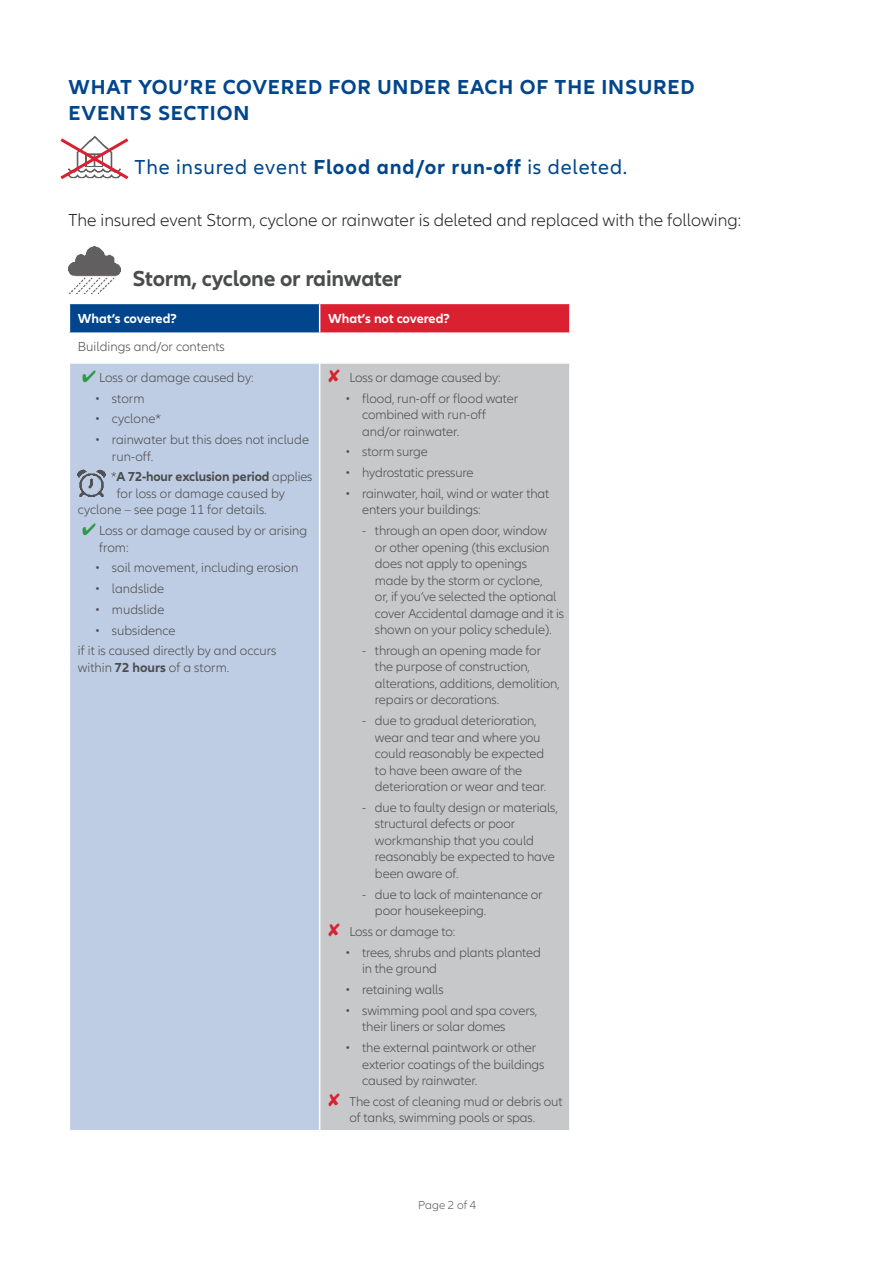
<style>
.page{position:relative;width:895px;height:1263px;background:#fff}
.page>*{position:absolute;margin:0;border:0;box-sizing:border-box;transform-origin:0 0}
.t1{font:700 22.5px "Allianz Neo";letter-spacing:-.01em;color:#4b4c4d}
.t2{font:700 21px/25.5px "Allianz Neo";letter-spacing:.04em;color:#01468c}
.t3{font:21px "Allianz Neo";letter-spacing:.04em;color:#01468c}
.t4{font:300 18px "Allianz Neo";color:#231f20}
.t5{font:300 13.5px/16.5px "Allianz Neo";letter-spacing:-.01em;color:#4b4c4d}
.t6{font:700 13.5px "Allianz Neo";color:#fff}
.t7{font:700 13.5px "Allianz Neo";letter-spacing:-.01em;color:#4b4c4d}
.t8{font:300 12px "Allianz Neo";color:#57585a}
.s1{font-weight:700}
.s2{color:#2d9948}
.s3{font-weight:300}
.s4{color:#da2031}
</style>
<div class="page">
<div style="left:69px;top:303px;width:250px;height:30px;background:#01468c"></div>
<div style="left:319px;top:303px;width:251px;height:30px;background:#da2031"></div>
<div style="left:69px;top:363px;width:250px;height:767px;background:#becde3"></div>
<div style="left:319px;top:363px;width:251px;height:767px;background:#c7c8ca"></div>
<hr style="left:69px;top:303px;width:250px;height:1px;background:#fff">
<hr style="left:319px;top:303px;width:251px;height:1px;background:#fff">
<hr style="left:69px;top:332px;width:250px;height:2px;background:#fff">
<svg style="left:69px;top:304px;width:1px;height:29px"></svg>
<hr style="left:319px;top:332px;width:251px;height:2px;background:#fff">
<svg style="left:319px;top:304px;width:1px;height:29px"></svg>
<svg style="left:569px;top:304px;width:1px;height:29px"></svg>
<hr style="left:69px;top:362px;width:250px;height:2px;background:#fff">
<hr style="left:69px;top:364px;width:1px;height:766px;background:#fff">
<hr style="left:319px;top:362px;width:251px;height:2px;background:#fff">
<hr style="left:319px;top:364px;width:1px;height:766px;background:#fff">
<hr style="left:569px;top:364px;width:1px;height:766px;background:#fff">
<img style="left:78px;top:470px;width:27px;height:27px">
<img style="left:69px;top:247px;width:52px;height:46px">
<svg style="left:60px;top:136px;width:69px;height:44px"></svg>
<h2 class="t2" style="left:69px;top:75px;width:627px">WHAT YOU’RE COVERED FOR UNDER EACH OF THE INSURED<br>EVENTS SECTION</h2>
<h2 class="t3" style="left:135px;top:155px;width:494px">The insured event <span class="s1">Flood and/or run-off</span> is deleted.</h2>
<h3 class="t4" style="left:69px;top:210px;width:674px">The insured event Storm, cyclone or rainwater is deleted and replaced with the following:</h3>
<h1 class="t1" style="left:132px;top:265px;width:271px">Storm, cyclone or rainwater</h1>
<p class="t6" style="left:78px;top:310px;width:101px">What’s covered?</p>
<p class="t6" style="left:328px;top:310px;width:123px">What’s not covered?</p>
<p class="t5" style="left:78px;top:339px;width:148px">Buildings and/or contents</p>
<p class="t5" style="left:82px;top:369px;width:173px"><span class="s2">✔</span> Loss or damage caused by:</p>
<p class="t5" style="left:95px;top:390px;width:51px">• storm</p>
<p class="t5" style="left:95px;top:411px;width:68px">• cyclone*</p>
<p class="t5" style="left:112px;top:432px;width:199px;text-indent:-17px">• rainwater but this does not include run-off.</p>
<p class="t7" style="left:111px;top:469px;width:203px"><span class="s3">*</span>A 72-hour exclusion period <span class="s3">applies</span></p>
<p class="t5" style="left:117px;top:485px;width:170px">for loss or damage caused by</p>
<p class="t5" style="left:78px;top:502px;width:190px">cyclone – see page 11 for details.</p>
<p class="t5" style="left:99px;top:523px;width:210px;text-indent:-17px"><span class="s2">✔</span> Loss or damage caused by or arising from:</p>
<p class="t5" style="left:95px;top:560px;width:205px">• soil movement, including erosion</p>
<p class="t5" style="left:95px;top:581px;width:71px">• landslide</p>
<p class="t5" style="left:95px;top:601px;width:71px">• mudslide</p>
<p class="t5" style="left:78px;top:620px;width:200px;line-height:20.7px;text-indent:17px">• subsidence<br>if it is caused directly by and occurs</p>
<p class="t5" style="left:78px;top:659px;width:153px">within <span class="s1">72 hours</span> of a storm.</p>
<p class="t5" style="left:328px;top:369px;width:174px"><span class="s4">✘</span> Loss or damage caused by:</p>
<p class="t5" style="left:362px;top:390px;width:158px;text-indent:-17px">• flood, run-off or flood water combined with run-off and/or rainwater.</p>
<p class="t5" style="left:345px;top:444px;width:84px">• storm surge</p>
<p class="t5" style="left:345px;top:465px;width:130px">• hydrostatic pressure</p>
<p class="t5" style="left:362px;top:485px;width:189px;text-indent:-17px">• rainwater, hail, wind or water that enters your buildings:</p>
<p class="t5" style="left:375px;top:523px;width:191px;text-indent:-13px">- through an open door, window<br>or other opening (this exclusion does not apply to openings<br>made by the storm or cyclone,<br>or, if you’ve selected the optional cover Accidental damage and it is shown on your policy schedule).</p>
<p class="t5" style="left:375px;top:642px;width:186px;text-indent:-13px">- through an opening made for the purpose of construction, alterations, additions, demolition, repairs or decorations.</p>
<p class="t5" style="left:375px;top:713px;width:173px;text-indent:-13px">- due to gradual deterioration, wear and tear and where you could reasonably be expected to have been aware of the deterioration or wear and tear.</p>
<p class="t5" style="left:375px;top:799px;width:184px;text-indent:-13px">- due to faulty design or materials, structural defects or poor workmanship that you could reasonably be expected to have been aware of.</p>
<p class="t5" style="left:375px;top:886px;width:169px;text-indent:-13px">- due to lack of maintenance or poor housekeeping.</p>
<p class="t5" style="left:328px;top:923px;width:129px"><span class="s4">✘</span> Loss or damage to:</p>
<p class="t5" style="left:362px;top:944px;width:180px;text-indent:-17px">• trees, shrubs and plants planted in the ground</p>
<p class="t5" style="left:345px;top:981px;width:100px">• retaining walls</p>
<p class="t5" style="left:362px;top:1002px;width:177px;text-indent:-17px">• swimming pool and spa covers, their liners or solar domes</p>
<p class="t5" style="left:362px;top:1039px;width:184px;text-indent:-17px">• the external paintwork or other exterior coatings of the buildings caused by rainwater.</p>
<p class="t5" style="left:328px;top:1093px;width:236px;text-align:center"><span class="s4">✘</span> The cost of cleaning mud or debris out of tanks, swimming pools or spas.</p>
<p class="t8" style="left:418px;top:1198px;width:60px">Page 2 of 4</p>
</div>
